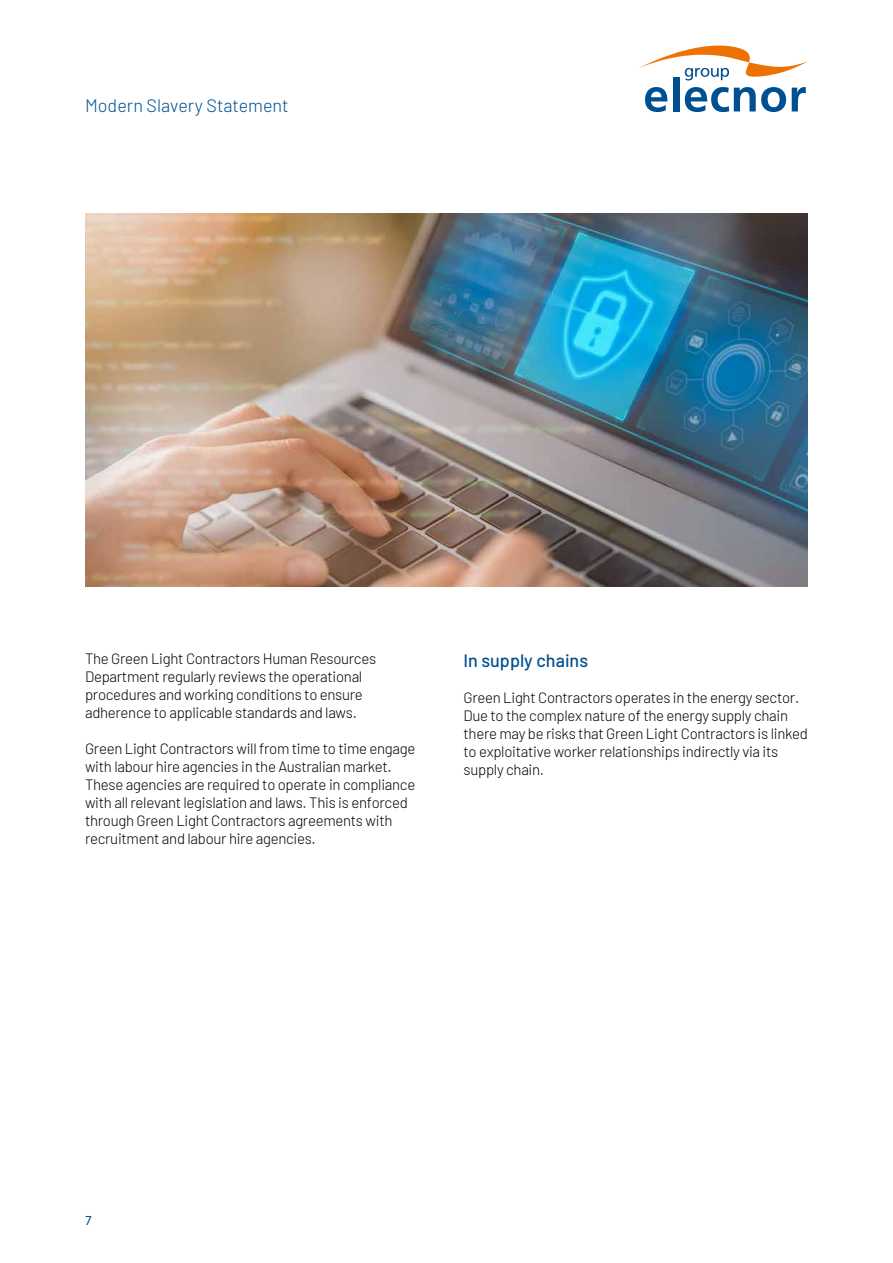
<style>
.page{position:relative;width:893px;height:1263px;background:#fff}
.page>*{position:absolute;margin:0;border:0;box-sizing:border-box;transform-origin:0 0}
.t1{font:300 18px "Barlow";color:#004f91}
.t2{font:500 18px "Barlow";color:#004f91}
.t3{font:300 15px/18px "Barlow";letter-spacing:-.02em;color:#000}
.t4{font:12.75px "Avenir LT Std";color:#004f91}
</style>
<div class="page">
<svg style="left:645px;top:87px;width:22px;height:25px"></svg>
<div style="left:673px;top:77px;width:6px;height:34px;background:#004f91"></div>
<svg style="left:685px;top:87px;width:101px;height:25px"></svg>
<svg style="left:792px;top:87px;width:14px;height:24px"></svg>
<svg style="left:638px;top:45px;width:170px;height:36px"></svg>
<img style="left:85px;top:213px;width:723px;height:374px">
<p class="t1" style="left:85px;top:92px;width:205px">Modern Slavery Statement</p>
<p class="t3" style="left:85px;top:649px;width:293px">The Green Light Contractors Human Resources Department regularly reviews the operational procedures and working conditions to ensure adherence to applicable standards and laws.</p>
<p class="t3" style="left:85px;top:739px;width:332px">Green Light Contractors will from time to time engage with labour hire agencies in the Australian market.<br>These agencies are required to operate in compliance with all relevant legislation and laws. This is enforced through Green Light Contractors agreements with recruitment and labour hire agencies.</p>
<p class="t2" style="left:463px;top:648px;width:126px">In supply chains</p>
<p class="t3" style="left:463px;top:688px;width:346px">Green Light Contractors operates in the energy sector.<br>Due to the complex nature of the energy supply chain there may be risks that Green Light Contractors is linked to exploitative worker relationships indirectly via its supply chain.</p>
<p class="t4" style="left:85px;top:1213px;width:9px">7</p>
</div>
